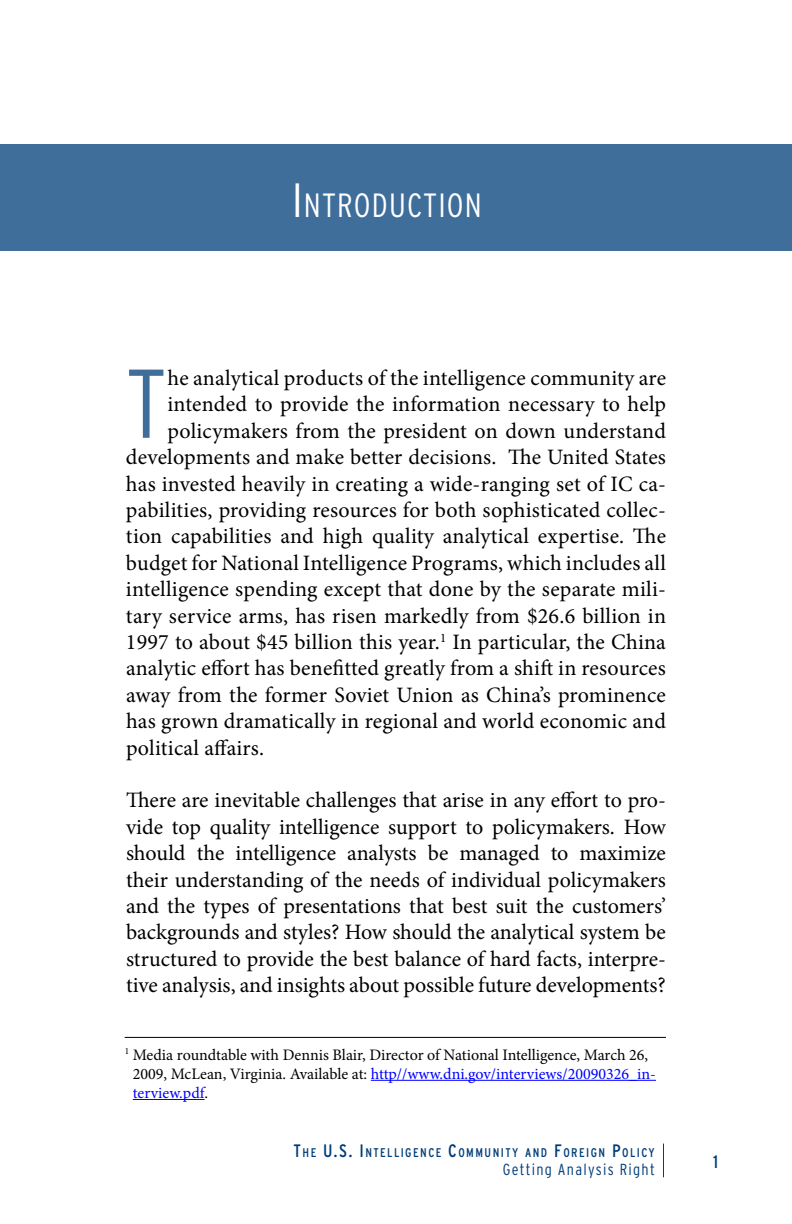
<style>
.page{position:relative;width:792px;height:1224px;background:#fff}
.page>*{position:absolute;margin:0;border:0;box-sizing:border-box;transform-origin:0 0}
.t1{font:300 condensed 97.4px "Interstate";color:#406e9a}
.t2{font:300 condensed 33.6px "Interstate";letter-spacing:.035em;color:#fff}
.t3{font:22px/26.4px "Minion Pro";letter-spacing:.005em;color:#000;text-align:justify}
.t4{font:condensed 18px "Interstate";color:#003d79}
.t5{font:16px/19.2px "Minion Pro";color:#000}
.t6{font:300 condensed 16px "Interstate";letter-spacing:.08em;color:#003d79}
.t7{font:condensed 12.6px "Interstate";letter-spacing:.115em;color:#003d79}
.s1{font-size:48px}
.s2{color:#00f}
.s3{font-size:18px}
</style>
<div class="page">
<div style="left:0;top:144px;width:792px;height:107px;background:#406e9a"></div>
<hr style="left:125px;top:1037px;width:541px;height:1px;background:#000">
<hr style="left:371px;top:1080px;width:285px;height:1px;background:#00f">
<hr style="left:133px;top:1099px;width:72px;height:1px;background:#00f">
<hr style="left:663px;top:1144px;width:1px;height:33px;background:#003d79">
<h2 class="t2" style="left:292px;top:186px;width:191px"><span class="s1">I</span> NTRODUCTION</h2>
<h1 class="t1" style="left:126px;top:349px;width:42px">T</h1>
<p class="t3" style="left:168px;top:365px;width:500px">he analytical products of the intelligence community are</p>
<p class="t3" style="left:168px;top:391px;width:500px">intended to provide the information necessary to help</p>
<p class="t3" style="left:168px;top:418px;width:500px">policymakers from the president on down understand</p>
<p class="t3" style="left:126px;top:444px;width:542px">developments and make better decisions. The United States</p>
<p class="t3" style="left:126px;top:470px;width:541px">has invested heavily in creating a wide-ranging set of IC ca-</p>
<p class="t3" style="left:126px;top:497px;width:541px">pabilities, providing resources for both sophisticated collec-</p>
<p class="t3" style="left:126px;top:523px;width:542px">tion capabilities and high quality analytical expertise. The</p>
<p class="t3" style="left:126px;top:550px;width:542px">budget for National Intelligence Programs, which includes all</p>
<p class="t3" style="left:126px;top:576px;width:541px">intelligence spending except that done by the separate mili-</p>
<p class="t3" style="left:126px;top:602px;width:542px">tary service arms, has risen markedly from $26.6 billion in</p>
<p class="t3" style="left:126px;top:629px;width:541px">1997 to about $45 billion this year.<sup>1</sup> In particular, the China</p>
<p class="t3" style="left:126px;top:655px;width:541px">analytic effort has benefitted greatly from a shift in resources</p>
<p class="t3" style="left:126px;top:682px;width:541px">away from the former Soviet Union as China’s prominence</p>
<p class="t3" style="left:126px;top:708px;width:541px">has grown dramatically in regional and world economic and</p>
<p class="t3" style="left:126px;top:734px;width:140px">political affairs.</p>
<p class="t3" style="left:126px;top:787px;width:542px">There are inevitable challenges that arise in any effort to pro&shy;vide top quality intelligence support to policymakers. How should the intelligence analysts be managed to maximize their understanding of the needs of individual policymakers and the types of presentations that best suit the customers’ backgrounds and styles? How should the analytical system be structured to provide the best balance of hard facts, interpre&shy;tive analysis, and insights about possible future developments?</p>
<p class="t5" style="left:133px;top:1045px;width:525px;text-indent:-8px"><sup>1</sup> Media roundtable with Dennis Blair, Director of National Intelligence, March 26,<br>2009, McLean, Virginia. Available at: <span class="s2">http//www.dni.gov/interviews/20090326_in&shy;terview.pdf</span>.</p>
<p class="t7" style="left:294px;top:1146px;width:363px"><span class="s3">T</span>HE <span class="s3">U.S. I</span>NTELLIGENCE <span class="s3">C</span>OMMUNITY AND <span class="s3">F</span>OREIGN <span class="s3">P</span>OLICY</p>
<p class="t6" style="left:503px;top:1161px;width:153px">Getting Analysis Right</p>
<p class="t4" style="left:713px;top:1151px;width:6px">1</p>
</div>
